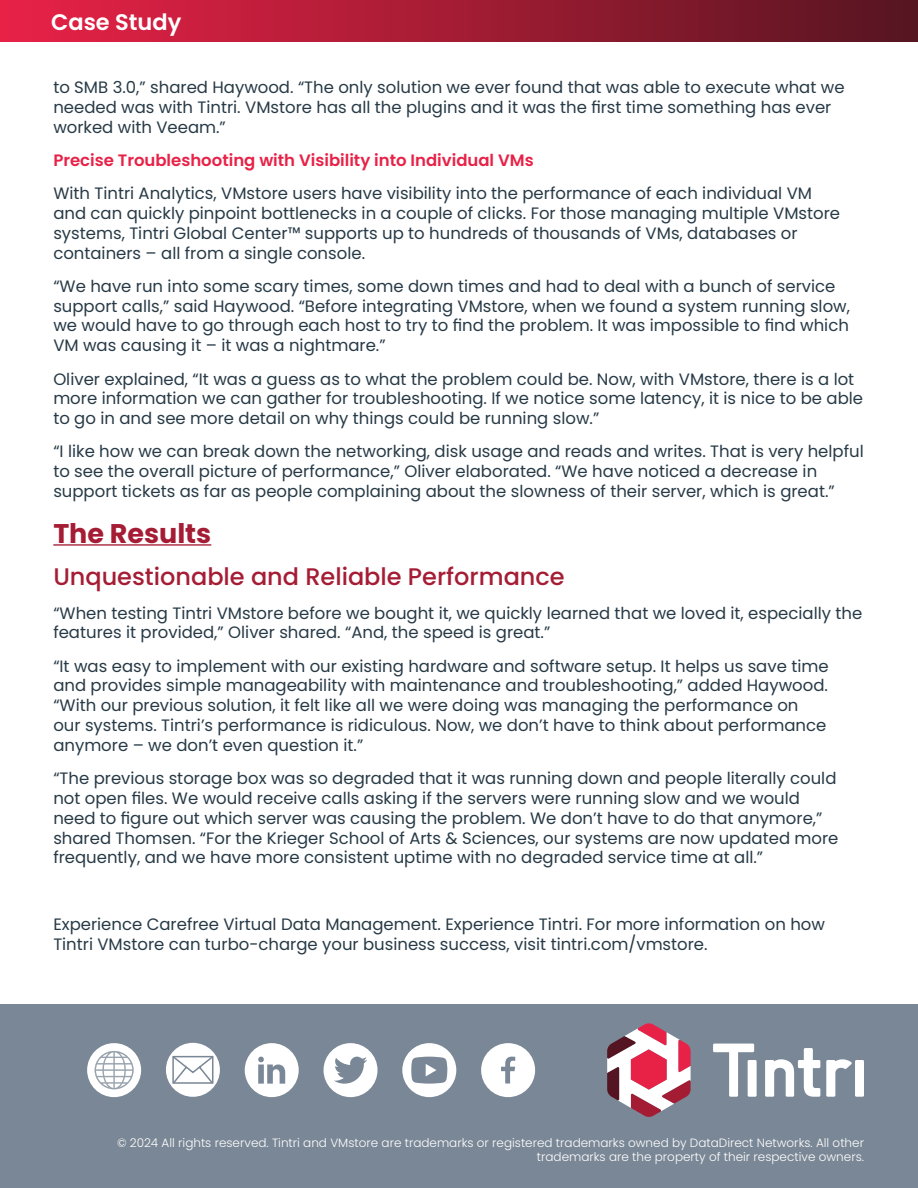
<style>
.page{position:relative;width:918px;height:1188px;background:#fff}
.page>*{position:absolute;margin:0;border:0;box-sizing:border-box;transform-origin:0 0}
.t1{font:700 27px "Poppins";color:#a51d35}
.t2{font:500 24px "Poppins";color:#a51d35}
.t3{font:600 22.5px "Poppins";color:#fff}
.t4{font:16.5px/19.8px "Poppins";color:#273a46}
.t5{font:600 16.5px "Poppins";color:#e82147}
.t6{font:300 12px/14.4px "Poppins";color:#fff;text-align:right}
</style>
<div class="page">
<div style="left:0;top:0;width:917px;height:42px;background:linear-gradient(to right,#eb2247,#581521)"></div>
<div style="left:0;top:1004px;width:918px;height:184px;background:#7a8796"></div>
<svg style="left:713px;top:1044px;width:41px;height:53px"></svg>
<div style="left:855px;top:1060px;width:9px;height:37px;background:#fff"></div>
<svg style="left:826px;top:1059px;width:26px;height:38px"></svg>
<svg style="left:765px;top:1048px;width:55px;height:49px"></svg>
<div style="left:748px;top:1060px;width:9px;height:37px;background:#fff"></div>
<svg style="left:607px;top:1023px;width:84px;height:94px"></svg>
<svg style="left:402px;top:1043px;width:54px;height:54px"></svg>
<svg style="left:324px;top:1043px;width:54px;height:54px"></svg>
<svg style="left:481px;top:1043px;width:54px;height:54px"></svg>
<div style="left:87px;top:1043px;width:54px;height:54px;background:#fff;border-radius:50%"></div>
<div style="left:166px;top:1043px;width:54px;height:54px;background:#fff;border-radius:50%"></div>
<svg style="left:245px;top:1043px;width:54px;height:54px"></svg>
<svg style="left:95px;top:1051px;width:39px;height:38px"></svg>
<svg style="left:172px;top:1055px;width:42px;height:29px"></svg>
<hr style="left:53px;top:544px;width:158px;height:2px;background:#a51d35">
<p class="t3" style="left:51px;top:9px;width:132px">Case Study</p>
<p class="t4" style="left:53px;top:77px;width:793px">to SMB 3.0,” shared Haywood. “The only solution we ever found that was able to execute what we needed was with Tintri. VMstore has all the plugins and it was the first time something has ever worked with Veeam.”</p>
<p class="t5" style="left:53px;top:150px;width:482px">Precise Troubleshooting with Visibility into Individual VMs</p>
<p class="t4" style="left:53px;top:184px;width:788px">With Tintri Analytics, VMstore users have visibility into the performance of each individual VM and can quickly pinpoint bottlenecks in a couple of clicks. For those managing multiple VMstore systems, Tintri Global Center™ supports up to hundreds of thousands of VMs, databases or containers – all from a single console.</p>
<p class="t4" style="left:53px;top:276px;width:798px">“We have run into some scary times, some down times and had to deal with a bunch of service support calls,” said Haywood. “Before integrating VMstore, when we found a system running slow, we would have to go through each host to try to find the problem. It was impossible to find which VM was causing it – it was a nightmare.”</p>
<p class="t4" style="left:53px;top:369px;width:811px">Oliver explained, “It was a guess as to what the problem could be. Now, with VMstore, there is a lot more information we can gather for troubleshooting. If we notice some latency, it is nice to be able to go in and see more detail on why things could be running slow.”</p>
<p class="t4" style="left:53px;top:442px;width:812px">“I like how we can break down the networking, disk usage and reads and writes. That is very helpful to see the overall picture of performance,” Oliver elaborated. “We have noticed a decrease in support tickets as far as people complaining about the slowness of their server, which is great.”</p>
<p class="t1" style="left:53px;top:518px;width:160px">The Results</p>
<p class="t2" style="left:53px;top:563px;width:513px">Unquestionable and Reliable Performance</p>
<p class="t4" style="left:53px;top:603px;width:811px">“When testing Tintri VMstore before we bought it, we quickly learned that we loved it, especially the features it provided,” Oliver shared. “And, the speed is great.”</p>
<p class="t4" style="left:53px;top:656px;width:777px">“It was easy to implement with our existing hardware and software setup. It helps us save time and provides simple manageability with maintenance and troubleshooting,” added Haywood. “With our previous solution, it felt like all we were doing was managing the performance on our systems. Tintri’s performance is ridiculous. Now, we don’t have to think about performance anymore – we don’t even question it.”</p>
<p class="t4" style="left:53px;top:769px;width:787px">“The previous storage box was so degraded that it was running down and people literally could not open files. We would receive calls asking if the servers were running slow and we would need to figure out which server was causing the problem. We don’t have to do that anymore,” shared Thomsen. “For the Krieger School of Arts &amp; Sciences, our systems are now updated more frequently, and we have more consistent uptime with no degraded service time at all.”</p>
<p class="t4" style="left:53px;top:914px;width:773px">Experience Carefree Virtual Data Management. Experience Tintri. For more information on how<br>Tintri VMstore can turbo-charge your business success, visit tintri.com/vmstore.</p>
<p class="t6" style="left:117px;top:1135px;width:748px">© 2024 All rights reserved. Tintri and VMstore are trademarks or registered trademarks owned by DataDirect Networks. All other trademarks are the property of their respective owners.</p>
</div>
